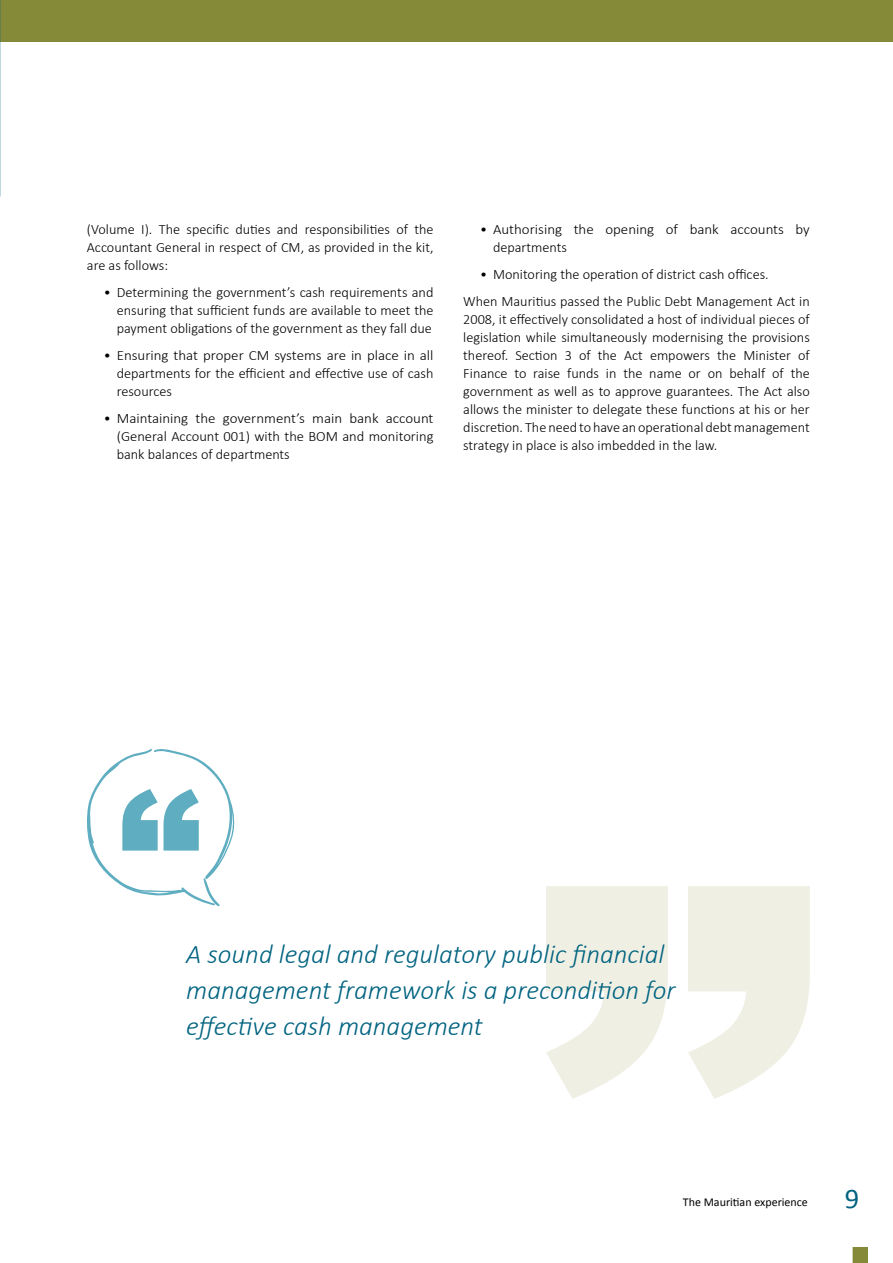
<style>
.page{position:relative;width:893px;height:1263px;background:#fff}
.page>*{position:absolute;margin:0;border:0;box-sizing:border-box;transform-origin:0 0}
.t1{font:28.5px "Calibri";color:#006380}
.Body_Text_-_Left{font:italic 300 27px/36px "Calibri";color:#006380}
.Body_Text_-_Left-2{font:300 14.25px/18px "Calibri";color:#000;text-align:justify}
.t2{font:12px "Calibri";color:#000}
</style>
<div class="page">
<svg style="left:837px;top:1247px;width:31px;height:16px"></svg>
<div style="left:0;top:0;width:893px;height:41px;background:#848a37"></div>
<svg style="left:546px;top:886px;width:264px;height:213px;fill:#f0efe4"></svg>
<svg style="left:87px;top:749px;width:148px;height:158px"></svg>
<p class="Body_Text_-_Left-2" style="left:87px;top:220px;width:348px">(Volume I). The specific duties and responsibilities of the Accountant General in respect of CM, as provided in the kit, are as follows:</p>
<p class="Body_Text_-_Left-2" style="left:117px;top:283px;width:318px;text-indent:-13px">• Determining the government’s cash requirements and ensuring that sufficient funds are available to meet the payment obligations of the government as they fall due</p>
<p class="Body_Text_-_Left-2" style="left:117px;top:346px;width:318px;text-indent:-13px">• Ensuring that proper CM systems are in place in all departments for the efficient and effective use of cash resources</p>
<p class="Body_Text_-_Left-2" style="left:117px;top:409px;width:318px;text-indent:-13px">• Maintaining the government’s main bank account (General Account 001) with the BOM and monitoring bank balances of departments</p>
<p class="Body_Text_-_Left-2" style="left:493px;top:220px;width:318px;text-indent:-13px">• Authorising the opening of bank accounts by departments</p>
<p class="Body_Text_-_Left-2" style="left:480px;top:265px;width:290px">• Monitoring the operation of district cash offices.</p>
<p class="Body_Text_-_Left-2" style="left:463px;top:292px;width:348px">When Mauritius passed the Public Debt Management Act in 2008, it effectively consolidated a host of individual pieces of legislation while simultaneously modernising the provisions thereof. Section 3 of the Act empowers the Minister of Finance to raise funds in the name or on behalf of the government as well as to approve guarantees. The Act also allows the minister to delegate these functions at his or her discretion. The need to have an operational debt management strategy in place is also imbedded in the law.</p>
<p class="Body_Text_-_Left" style="left:186px;top:936px;width:491px">A sound legal and regulatory public financial management framework is a precondition for effective cash management</p>
<p class="t2" style="left:683px;top:1194px;width:127px">The Mauritian experience</p>
<h1 class="t1" style="left:845px;top:1180px;width:16px">9</h1>
</div>
